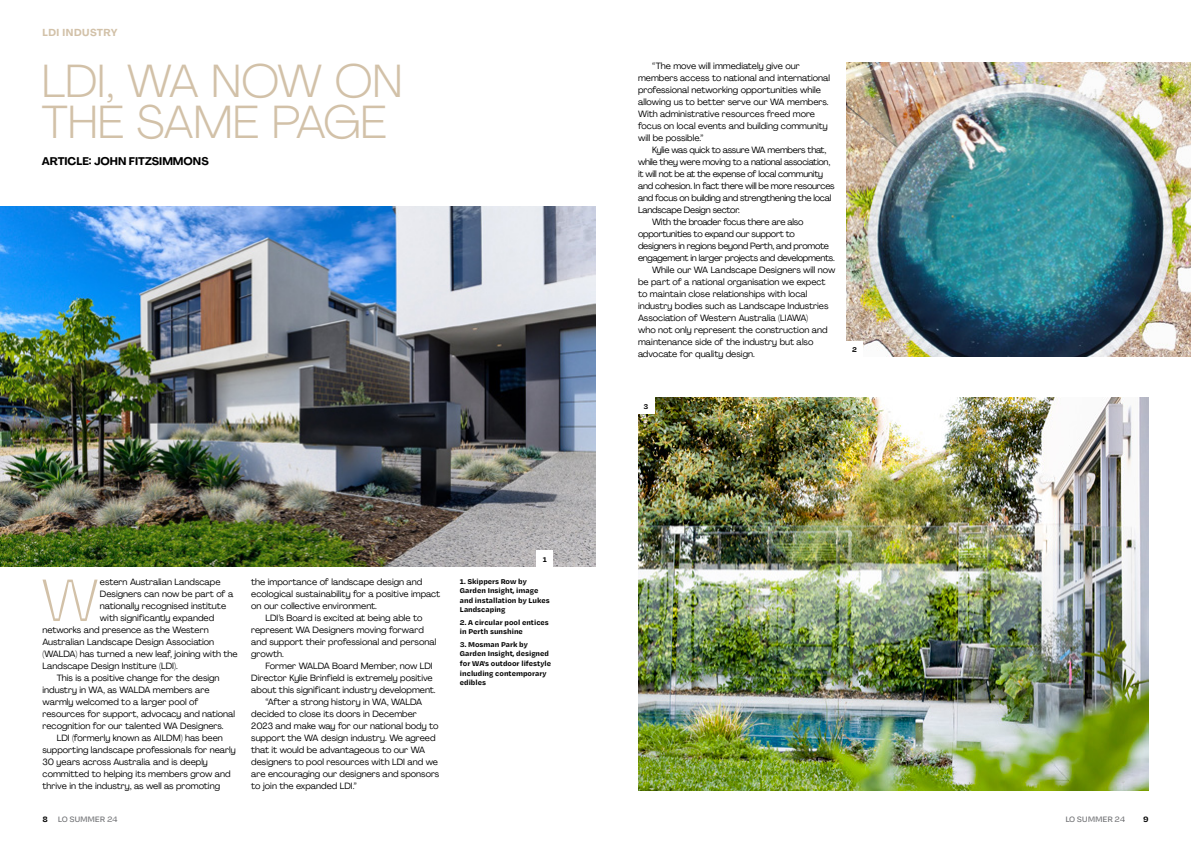
<style>
.page{position:relative;width:1191px;height:842px;background:#fff}
.page>*{position:absolute;margin:0;border:0;box-sizing:border-box;transform-origin:0 0}
.t1{font:100 69px "Degular Text";color:#d2c1a8}
.t2{font:300 46px/41px "Agrandir";color:#d2c1a8}
.t3{font:700 11px "Agrandir";color:#000}
.t4{font:700 10px "Agrandir";letter-spacing:.05em;color:#d2c1a8}
.t5{font:9px/12px "Agrandir";color:#000}
.t6{font:9px "Agrandir";letter-spacing:-.03em;color:#000}
.t7{font:500 9px "Degular Text";letter-spacing:-.03em;color:#6d6e71}
.t8{font:700 9px "Degular Text";color:#000}
.t9{font:700 8px/9.6px "Degular Text";color:#000}
.s1{font-weight:700;color:#000}
</style>
<div class="page">
<img style="left:0;top:206px;width:595px;height:361px">
<div style="left:537px;top:551px;width:16px;height:16px;background:#fff"></div>
<img style="left:846px;top:62px;width:345px;height:295px">
<img style="left:638px;top:398px;width:510px;height:392px">
<div style="left:846px;top:341px;width:16px;height:16px;background:#fff"></div>
<div style="left:638px;top:398px;width:16px;height:16px;background:#fff"></div>
<p class="t4" style="left:43px;top:26px;width:77px">LDI INDUSTRY</p>
<h2 class="t2" style="left:42px;top:60px;width:362px">LDI, WA NOW ON<br>THE SAME PAGE</h2>
<p class="t3" style="left:42px;top:155px;width:168px">ARTICLE: JOHN FITZSIMMONS</p>
<h1 class="t1" style="left:40px;top:557px;width:61px">W</h1>
<p class="t5" style="left:100px;top:576px;width:122px">estern Australian Landscape</p>
<p class="t5" style="left:100px;top:588px;width:135px">Designers can now be part of a</p>
<p class="t5" style="left:100px;top:600px;width:128px">nationally recognised institute</p>
<p class="t5" style="left:100px;top:612px;width:116px">with significantly expanded</p>
<p class="t5" style="left:43px;top:624px;width:168px">networks and presence as the Western</p>
<p class="t5" style="left:43px;top:636px;width:173px">Australian Landscape Design Association</p>
<p class="t5" style="left:43px;top:648px;width:197px">(WALDA) has turned a new leaf, joining with the</p>
<p class="t5" style="left:43px;top:660px;width:137px">Landscape Design Institure (LDI).</p>
<p class="t5" style="left:57px;top:672px;width:164px">This is a positive change for the design</p>
<p class="t5" style="left:43px;top:684px;width:169px">industry in WA, as WALDA members are</p>
<p class="t5" style="left:43px;top:696px;width:157px">warmly welcomed to a larger pool of</p>
<p class="t5" style="left:43px;top:708px;width:194px">resources for support, advocacy and national</p>
<p class="t5" style="left:43px;top:720px;width:182px">recognition for our talented WA Designers.</p>
<p class="t5" style="left:57px;top:732px;width:168px">LDI (formerly known as AILDM) has been</p>
<p class="t5" style="left:43px;top:744px;width:195px">supporting landscape professionals for nearly</p>
<p class="t5" style="left:43px;top:756px;width:167px">30 years across Australia and is deeply</p>
<p class="t5" style="left:43px;top:768px;width:190px">committed to helping its members grow and</p>
<p class="t5" style="left:43px;top:780px;width:179px">thrive in the industry, as well as promoting</p>
<p class="t5" style="left:251px;top:576px;width:173px">the importance of landscape design and</p>
<p class="t5" style="left:251px;top:588px;width:190px">ecological sustainability for a positive impact</p>
<p class="t5" style="left:251px;top:600px;width:127px">on our collective environment.</p>
<p class="t5" style="left:265px;top:612px;width:159px">LDI’s Board is excited at being able to</p>
<p class="t5" style="left:251px;top:624px;width:174px">represent WA Designers moving forward</p>
<p class="t5" style="left:251px;top:636px;width:187px">and support their professional and personal</p>
<p class="t5" style="left:251px;top:648px;width:34px">growth.</p>
<p class="t5" style="left:265px;top:660px;width:169px">Former WALDA Board Member, now LDI</p>
<p class="t5" style="left:251px;top:672px;width:183px">Director Kylie Brinfield is extremely positive</p>
<p class="t5" style="left:251px;top:684px;width:186px">about this significant industry development.</p>
<p class="t5" style="left:265px;top:696px;width:158px">“After a strong history in WA, WALDA</p>
<p class="t5" style="left:251px;top:708px;width:167px">decided to close its doors in December</p>
<p class="t5" style="left:251px;top:720px;width:189px">2023 and make way for our national body to</p>
<p class="t5" style="left:251px;top:732px;width:186px">support the WA design industry. We agreed</p>
<p class="t5" style="left:251px;top:744px;width:175px">that it would be advantageous to our WA</p>
<p class="t5" style="left:251px;top:756px;width:188px">designers to pool resources with LDI and we</p>
<p class="t5" style="left:251px;top:768px;width:190px">are encouraging our designers and sponsors</p>
<p class="t5" style="left:251px;top:780px;width:107px">to join the expanded LDI.”</p>
<p class="t9" style="left:543px;top:554px;width:6px">1</p>
<p class="t9" style="left:460px;top:576px;width:91px">1. Skippers Row by<br>Garden Insight, image and installation by Lukes<br>Landscaping</p>
<p class="t9" style="left:460px;top:617px;width:90px">2. A circular pool entices in Perth sunshine</p>
<p class="t9" style="left:460px;top:639px;width:93px">3. Mosman Park by<br>Garden Insight, designed for WA's outdoor lifestyle including contemporary edibles</p>
<p class="t5" style="left:638px;top:60px;width:194px;text-indent:14px">“The move will immediately give our members access to national and international professional networking opportunities while allowing us to better serve our WA members.<br>With administrative resources freed more focus on local events and building community will be possible.”</p>
<p class="t6" style="left:652px;top:144px;width:176px">Kylie was quick to assure WA members that,</p>
<p class="t6" style="left:638px;top:156px;width:194px">while they were moving to a national association,</p>
<p class="t6" style="left:638px;top:168px;width:187px">it will not be at the expense of local community</p>
<p class="t6" style="left:638px;top:180px;width:198px">and cohesion. In fact there will be more resources</p>
<p class="t6" style="left:638px;top:192px;width:195px">and focus on building and strengthening the local</p>
<p class="t6" style="left:638px;top:204px;width:103px">Landscape Design sector.</p>
<p class="t6" style="left:652px;top:216px;width:153px">With the broader focus there are also</p>
<p class="t6" style="left:638px;top:228px;width:158px">opportunities to expand our support to</p>
<p class="t6" style="left:638px;top:240px;width:192px">designers in regions beyond Perth, and promote</p>
<p class="t6" style="left:638px;top:252px;width:198px">engagement in larger projects and developments.</p>
<p class="t5" style="left:652px;top:264px;width:185px">While our WA Landscape Designers will now</p>
<p class="t5" style="left:638px;top:276px;width:189px">be part of a national organisation we expect</p>
<p class="t5" style="left:638px;top:288px;width:171px">to maintain close relationships with local</p>
<p class="t5" style="left:638px;top:300px;width:192px">industry bodies such as Landscape Industries</p>
<p class="t5" style="left:638px;top:312px;width:172px">Association of Western Australia (LIAWA)</p>
<p class="t5" style="left:638px;top:324px;width:191px">who not only represent the construction and</p>
<p class="t5" style="left:638px;top:336px;width:177px">maintenance side of the industry but also</p>
<p class="t5" style="left:638px;top:348px;width:118px">advocate for quality design.</p>
<p class="t9" style="left:852px;top:344px;width:6px">2</p>
<p class="t9" style="left:643px;top:401px;width:6px">3</p>
<p class="t7" style="left:43px;top:813px;width:77px"><span class="s1">8</span> LO SUMMER 24</p>
<p class="t7" style="left:1065px;top:813px;width:61px">LO SUMMER 24</p>
<p class="t8" style="left:1143px;top:813px;width:7px">9</p>
</div>
